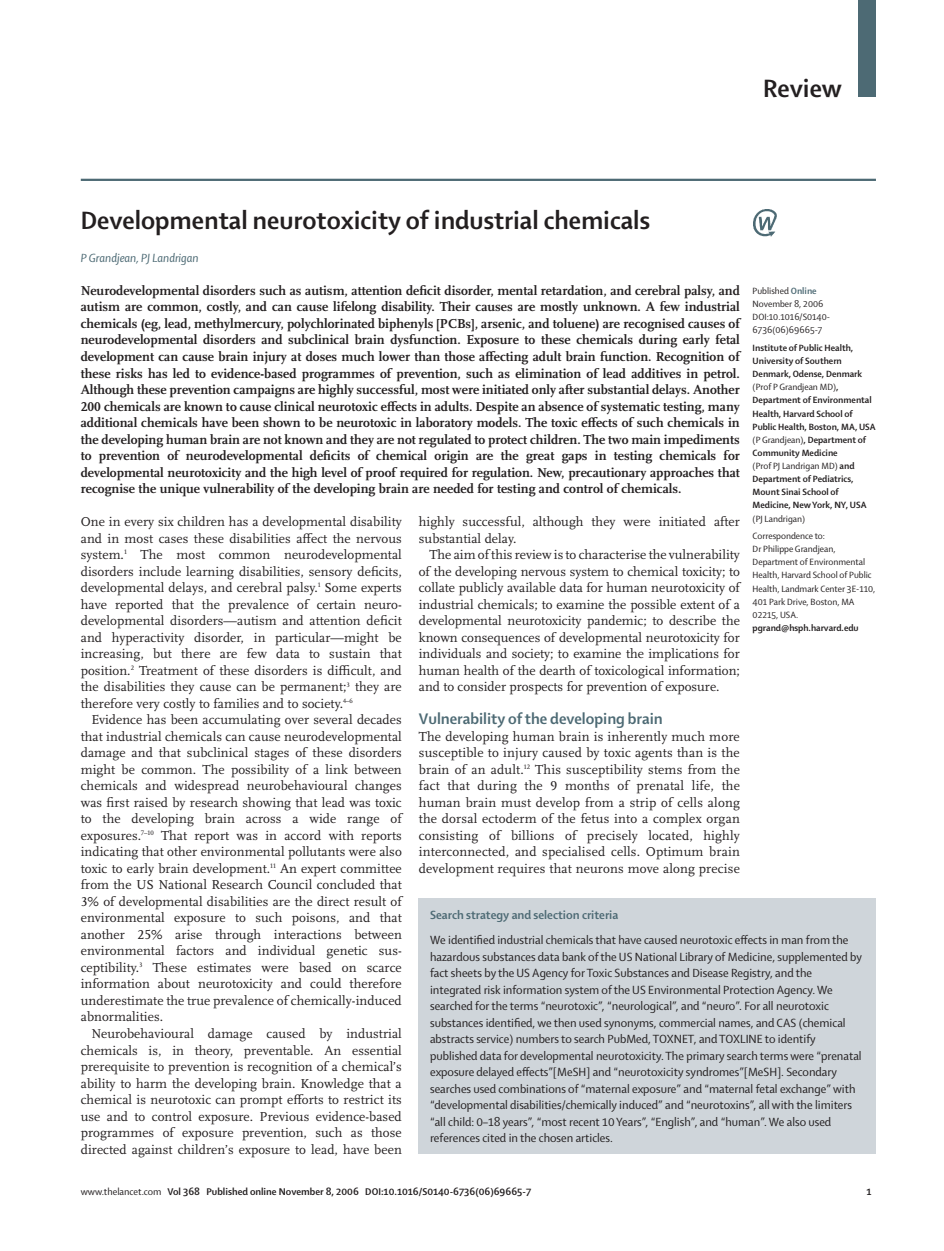
<style>
.page{position:relative;width:944px;height:1251px;background:#fff}
.page>*{position:absolute;margin:0;border:0;box-sizing:border-box;transform-origin:0 0}
.t1{font:700 27px "Shaker 2 Lancet";color:#231f20}
.t2{font:700 16.5px "Shaker 2 Lancet";color:#4d6a74}
.t3{font:13.5px/16.5px "Scala Lancet Pro";letter-spacing:.005em;color:#231f20;text-align:justify}
.t4{font:700 13.5px/16.5px "Scala Lancet Pro";color:#231f20;text-align:justify}
.t5{font:12.75px/16.5px "Shaker 2 Lancet";color:#231f20}
.t6{font:700 12.75px "Shaker 2 Lancet";color:#4d6a74}
.t7{font:italic 12.75px "Shaker 2 Lancet";color:#4d6a74}
.t8{font:700 10.5px "Shaker 2 Lancet";color:#231f20}
.t9{font:700 9.75px/13px "Shaker 2 Lancet";color:#231f20}
.t10{font:9.75px/13.2px "Shaker 2 Lancet";color:#231f20}
.s1{font-weight:700;color:#4d6a74}
.s2{font-weight:400}
</style>
<div class="page">
<div style="left:859px;top:0;width:17px;height:97px;background:#4d6a74"></div>
<hr style="left:81px;top:179px;width:795px;height:2px;background:#4d6a74">
<div style="left:419px;top:897px;width:457px;height:256px;background:#cfd5da"></div>
<img style="left:753px;top:209px;width:24px;height:27px">
<h1 class="t1" style="left:763px;top:70px;width:80px">Review</h1>
<h1 class="t1" style="left:81px;top:202px;width:571px">Developmental neurotoxicity of industrial chemicals</h1>
<p class="t7" style="left:81px;top:249px;width:119px">P Grandjean, PJ Landrigan</p>
<p class="t4" style="left:81px;top:282px;width:661px">Neurodevelopmental disorders such as autism, attention deficit disorder, mental retardation, and cerebral palsy, and autism are common, costly, and can cause lifelong disability. Their causes are mostly unknown. A few industrial chemicals (eg, lead, methylmercury, polychlorinated biphenyls [PCBs], arsenic, and toluene) are recognised causes of neurodevelopmental disorders and subclinical brain dysfunction. Exposure to these chemicals during early fetal development can cause brain injury at doses much lower than those affecting adult brain function. Recognition of these risks has led to evidence-based programmes of prevention, such as elimination of lead additives in petrol.<br>Although these prevention campaigns are highly successful, most were initiated only after substantial delays. Another 200 chemicals are known to cause clinical neurotoxic effects in adults. Despite an absence of systematic testing, many additional chemicals have been shown to be neurotoxic in laboratory models. The toxic effects of such chemicals in the developing human brain are not known and they are not regulated to protect children. The two main impediments to prevention of neurodevelopmental deficits of chemical origin are the great gaps in testing chemicals for developmental neurotoxicity and the high level of proof required for regulation. New, precautionary approaches that recognise the unique vulnerability of the developing brain are needed for testing and control of chemicals.</p>
<p class="t3" style="left:81px;top:513px;width:323px">One in every six children has a developmental disability and in most cases these disabilities affect the nervous system.<sup>1</sup> The most common neurodevelopmental disorders include learning disabilities, sensory deficits, developmental delays, and cerebral palsy.<sup>1</sup> Some experts have reported that the prevalence of certain neuro&shy;developmental disorders—autism and attention deficit and hyperactivity disorder, in particular—might be increasing, but there are few data to sustain that position.<sup>2</sup> Treatment of these disorders is difficult, and the disabilities they cause can be permanent;<sup>3</sup> they are therefore very costly to families and to society.<sup>4–6</sup></p>
<p class="t3" style="left:81px;top:711px;width:323px;text-indent:11px">Evidence has been accumulating over several decades that industrial chemicals can cause neurodevelopmental damage and that subclinical stages of these disorders might be common. The possibility of a link between chemicals and widespread neurobehavioural changes was first raised by research showing that lead was toxic to the developing brain across a wide range of exposures.<sup>7–10</sup> That report was in accord with reports indicating that other environmental pollutants were also toxic to early brain development.<sup>11</sup> An expert committee from the US National Research Council concluded that 3% of developmental disabilities are the direct result of environmental exposure to such poisons, and that another 25% arise through interactions between environmental factors and individual genetic sus&shy;ceptibility.<sup>3</sup> These estimates were based on scarce information about neurotoxicity and could therefore underestimate the true prevalence of chemically-induced abnormalities.</p>
<p class="t3" style="left:81px;top:1025px;width:323px;text-indent:11px">Neurobehavioural damage caused by industrial chemicals is, in theory, preventable. An essential prerequisite to prevention is recognition of a chemical’s ability to harm the developing brain. Knowledge that a chemical is neurotoxic can prompt efforts to restrict its use and to control exposure. Previous evidence-based programmes of exposure prevention, such as those directed against children’s exposure to lead, have been</p>
<p class="t10" style="left:753px;top:284px;width:79px">Published <span class="s1">Online<br></span>November 8, 2006<br>DOI:10.1016/S0140-<br>6736(06)69665-7</p>
<p class="t9" style="left:753px;top:340px;width:125px">Institute of Public Health,<br>University of Southern<br>Denmark, Odense, Denmark <span class="s2">(Prof P Grandjean MD)</span>,<br>Department of Environmental<br>Health, Harvard School of<br>Public Health, Boston, MA, USA <span class="s2">(P Grandjean)</span>, Department of<br>Community Medicine<br><span class="s2">(Prof PJ Landrigan MD)</span> and<br>Department of Pediatrics,<br>Mount Sinai School of<br>Medicine, New York, NY, USA</p>
<p class="t10" style="left:753px;top:509px;width:74px;line-height:17.4px">(PJ Landrigan)<br>Correspondence to:</p>
<p class="t10" style="left:753px;top:542px;width:124px">Dr Philippe Grandjean,<br>Department of Environmental<br>Health, Harvard School of Public<br>Health, Landmark Center 3E-110,<br>401 Park Drive, Boston, MA<br>02215, USA.</p>
<p class="t9" style="left:753px;top:620px;width:108px">pgrand@hsph.harvard.edu</p>
<p class="t3" style="left:419px;top:513px;width:323px">highly successful, although they were initiated after substantial delay.</p>
<p class="t3" style="left:419px;top:546px;width:323px;text-indent:11px">The aim of this review is to characterise the vulnerability of the developing nervous system to chemical toxicity; to collate publicly available data for human neurotoxicity of industrial chemicals; to examine the possible extent of a developmental neurotoxicity pandemic; to describe the known consequences of developmental neurotoxicity for individuals and society; to examine the implications for human health of the dearth of toxicological information; and to consider prospects for prevention of exposure.</p>
<p class="t2" style="left:419px;top:708px;width:245px">Vulnerability of the developing brain</p>
<p class="t3" style="left:419px;top:728px;width:323px">The developing human brain is inherently much more susceptible to injury caused by toxic agents than is the brain of an adult.<sup>12</sup> This susceptibility stems from the fact that during the 9 months of prenatal life, the human brain must develop from a strip of cells along the dorsal ectoderm of the fetus into a complex organ consisting of billions of precisely located, highly interconnected, and specialised cells. Optimum brain development requires that neurons move along precise</p>
<p class="t6" style="left:430px;top:906px;width:190px">Search strategy and selection criteria</p>
<p class="t5" style="left:430px;top:931px;width:433px">We identified industrial chemicals that have caused neurotoxic effects in man from the hazardous substances data bank of the US National Library of Medicine, supplemented by fact sheets by the US Agency for Toxic Substances and Disease Registry, and the integrated risk information system of the US Environmental Protection Agency. We searched for the terms “neurotoxic”, “neurological”, and “neuro”. For all neurotoxic substances identified, we then used synonyms, commercial names, and CAS (chemical abstracts service) numbers to search PubMed, TOXNET, and TOXLINE to identify published data for developmental neurotoxicity. The primary search terms were “prenatal exposure delayed effects”[MeSH] and “neurotoxicity syndromes”[MeSH]. Secondary searches used combinations of “maternal exposure” and “maternal fetal exchange” with “developmental disabilities/chemically induced” and “neurotoxins”, all with the limiters “all child: 0–18 years”, “most recent 10 Years”, “English”, and “human”. We also used references cited in the chosen articles.</p>
<p class="t8" style="left:81px;top:1184px;width:452px"><span class="s2">www.thelancet.com</span> Vol 368 Published online November 8, 2006 DOI:10.1016/S0140-6736(06)69665-7</p>
<p class="t8" style="left:867px;top:1184px;width:7px">1</p>
</div>
